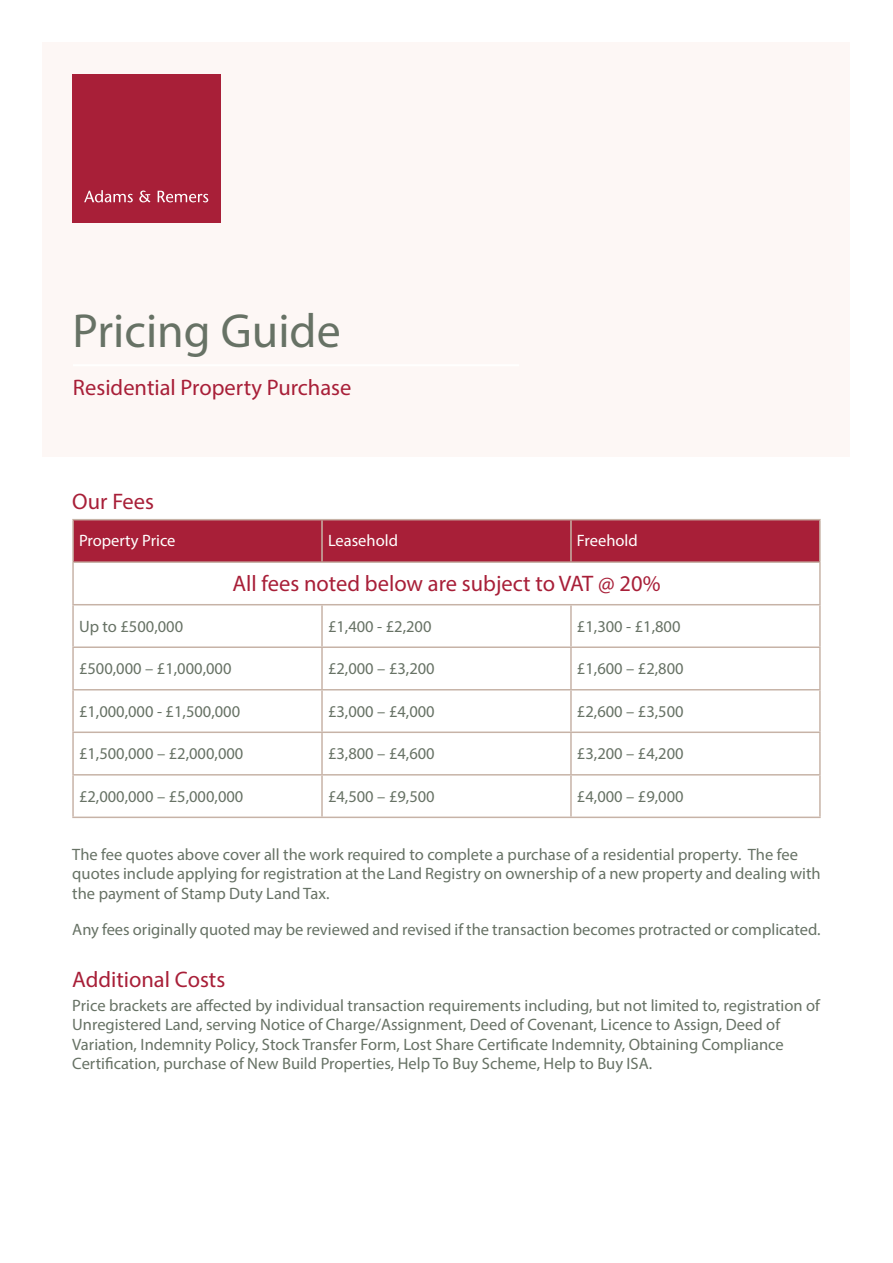
<style>
.page{position:relative;width:893px;height:1263px;background:#fff}
.page>*{position:absolute;margin:0;border:0;box-sizing:border-box;transform-origin:0 0}
.t1{font:48px "Myriad Pro";color:#677265}
.t2{font:22.5px "Myriad Pro";color:#a81f38}
.t3{font:16.5px/19.5px "Myriad Pro";color:#677265}
.t4{font:16.5px "Myriad Pro";color:#fffffe}
</style>
<div class="page">
<div style="left:43px;top:43px;width:807px;height:414px;background:#fdf7f5"></div>
<div style="left:72px;top:74px;width:149px;height:149px;background:#a81f38"></div>
<svg style="left:84px;top:190px;width:49px;height:12px"></svg>
<svg style="left:139px;top:191px;width:12px;height:11px"></svg>
<svg style="left:158px;top:191px;width:50px;height:11px"></svg>
<div style="left:74px;top:520px;width:745px;height:41px;background:#a81f38"></div>
<hr style="left:72px;top:519px;width:250px;height:1px;background:#c7b3a7">
<hr style="left:72px;top:520px;width:2px;height:41px;background:#c7b3a7">
<hr style="left:322px;top:519px;width:249px;height:1px;background:#c7b3a7">
<hr style="left:321px;top:520px;width:2px;height:41px;background:#c7b3a7">
<hr style="left:571px;top:519px;width:250px;height:1px;background:#c7b3a7">
<hr style="left:570px;top:520px;width:2px;height:41px;background:#c7b3a7">
<hr style="left:819px;top:520px;width:2px;height:41px;background:#c7b3a7">
<hr style="left:72px;top:561px;width:250px;height:2px;background:#c7b3a7">
<hr style="left:72px;top:563px;width:2px;height:41px;background:#c7b3a7">
<hr style="left:322px;top:561px;width:249px;height:2px;background:#c7b3a7">
<hr style="left:571px;top:561px;width:250px;height:2px;background:#c7b3a7">
<hr style="left:819px;top:563px;width:2px;height:41px;background:#c7b3a7">
<hr style="left:72px;top:604px;width:250px;height:1px;background:#c7b3a7">
<hr style="left:72px;top:605px;width:2px;height:41px;background:#c7b3a7">
<hr style="left:322px;top:604px;width:249px;height:1px;background:#c7b3a7">
<hr style="left:321px;top:605px;width:2px;height:41px;background:#c7b3a7">
<hr style="left:571px;top:604px;width:250px;height:1px;background:#c7b3a7">
<hr style="left:570px;top:605px;width:2px;height:41px;background:#c7b3a7">
<hr style="left:819px;top:605px;width:2px;height:41px;background:#c7b3a7">
<hr style="left:72px;top:646px;width:250px;height:2px;background:#c7b3a7">
<hr style="left:72px;top:648px;width:2px;height:41px;background:#c7b3a7">
<hr style="left:322px;top:646px;width:249px;height:2px;background:#c7b3a7">
<hr style="left:321px;top:648px;width:2px;height:41px;background:#c7b3a7">
<hr style="left:571px;top:646px;width:250px;height:2px;background:#c7b3a7">
<hr style="left:570px;top:648px;width:2px;height:41px;background:#c7b3a7">
<hr style="left:819px;top:648px;width:2px;height:41px;background:#c7b3a7">
<hr style="left:72px;top:689px;width:250px;height:1px;background:#c7b3a7">
<hr style="left:72px;top:690px;width:2px;height:41px;background:#c7b3a7">
<hr style="left:322px;top:689px;width:249px;height:1px;background:#c7b3a7">
<hr style="left:321px;top:690px;width:2px;height:41px;background:#c7b3a7">
<hr style="left:571px;top:689px;width:250px;height:1px;background:#c7b3a7">
<hr style="left:570px;top:690px;width:2px;height:41px;background:#c7b3a7">
<hr style="left:819px;top:690px;width:2px;height:41px;background:#c7b3a7">
<hr style="left:72px;top:731px;width:250px;height:2px;background:#c7b3a7">
<hr style="left:72px;top:733px;width:2px;height:41px;background:#c7b3a7">
<hr style="left:322px;top:731px;width:249px;height:2px;background:#c7b3a7">
<hr style="left:321px;top:733px;width:2px;height:41px;background:#c7b3a7">
<hr style="left:571px;top:731px;width:250px;height:2px;background:#c7b3a7">
<hr style="left:570px;top:733px;width:2px;height:41px;background:#c7b3a7">
<hr style="left:819px;top:733px;width:2px;height:41px;background:#c7b3a7">
<hr style="left:72px;top:774px;width:250px;height:1px;background:#c7b3a7">
<hr style="left:72px;top:775px;width:2px;height:41px;background:#c7b3a7">
<hr style="left:322px;top:774px;width:249px;height:1px;background:#c7b3a7">
<hr style="left:321px;top:775px;width:2px;height:41px;background:#c7b3a7">
<hr style="left:571px;top:774px;width:250px;height:1px;background:#c7b3a7">
<hr style="left:570px;top:775px;width:2px;height:41px;background:#c7b3a7">
<hr style="left:819px;top:775px;width:2px;height:41px;background:#c7b3a7">
<hr style="left:72px;top:816px;width:250px;height:2px;background:#c7b3a7">
<hr style="left:322px;top:816px;width:249px;height:2px;background:#c7b3a7">
<hr style="left:571px;top:816px;width:250px;height:2px;background:#c7b3a7">
<hr style="left:73px;top:364px;width:446px;height:2px;background:#fffffe">
<h1 class="t1" style="left:73px;top:301px;width:270px">Pricing Guide</h1>
<h2 class="t2" style="left:73px;top:373px;width:280px">Residential Property Purchase</h2>
<h2 class="t2" style="left:72px;top:487px;width:83px">Our Fees</h2>
<p class="t4" style="left:79px;top:531px;width:98px">Property Price</p>
<p class="t4" style="left:328px;top:531px;width:71px">Leasehold</p>
<p class="t4" style="left:577px;top:531px;width:62px">Freehold</p>
<h2 class="t2" style="left:232px;top:570px;width:429px">All fees noted below are subject to VAT @ 20%</h2>
<p class="t3" style="left:79px;top:616px;width:106px">Up to £500,000</p>
<p class="t3" style="left:328px;top:616px;width:105px">£1,400 - £2,200</p>
<p class="t3" style="left:577px;top:616px;width:105px">£1,300 - £1,800</p>
<p class="t3" style="left:79px;top:658px;width:154px">£500,000 – £1,000,000</p>
<p class="t3" style="left:328px;top:658px;width:108px">£2,000 – £3,200</p>
<p class="t3" style="left:577px;top:658px;width:108px">£1,600 – £2,800</p>
<p class="t3" style="left:79px;top:701px;width:163px">£1,000,000 - £1,500,000</p>
<p class="t3" style="left:328px;top:701px;width:108px">£3,000 – £4,000</p>
<p class="t3" style="left:577px;top:701px;width:108px">£2,600 – £3,500</p>
<p class="t3" style="left:79px;top:743px;width:166px">£1,500,000 – £2,000,000</p>
<p class="t3" style="left:328px;top:743px;width:108px">£3,800 – £4,600</p>
<p class="t3" style="left:577px;top:743px;width:108px">£3,200 – £4,200</p>
<p class="t3" style="left:79px;top:786px;width:166px">£2,000,000 – £5,000,000</p>
<p class="t3" style="left:328px;top:786px;width:108px">£4,500 – £9,500</p>
<p class="t3" style="left:577px;top:786px;width:108px">£4,000 – £9,000</p>
<p class="t3" style="left:72px;top:844px;width:750px">The fee quotes above cover all the work required to complete a purchase of a residential property. The fee quotes include applying for registration at the Land Registry on ownership of a new property and dealing with the payment of Stamp Duty Land Tax.</p>
<p class="t3" style="left:72px;top:919px;width:750px">Any fees originally quoted may be reviewed and revised if the transaction becomes protracted or complicated.</p>
<h2 class="t2" style="left:72px;top:965px;width:155px">Additional Costs</h2>
<p class="t3" style="left:72px;top:995px;width:749px">Price brackets are affected by individual transaction requirements including, but not limited to, registration of Unregistered Land, serving Notice of Charge/Assignment, Deed of Covenant, Licence to Assign, Deed of Variation, Indemnity Policy, Stock Transfer Form, Lost Share Certificate Indemnity, Obtaining Compliance Certification, purchase of New Build Properties, Help To Buy Scheme, Help to Buy ISA.</p>
</div>
